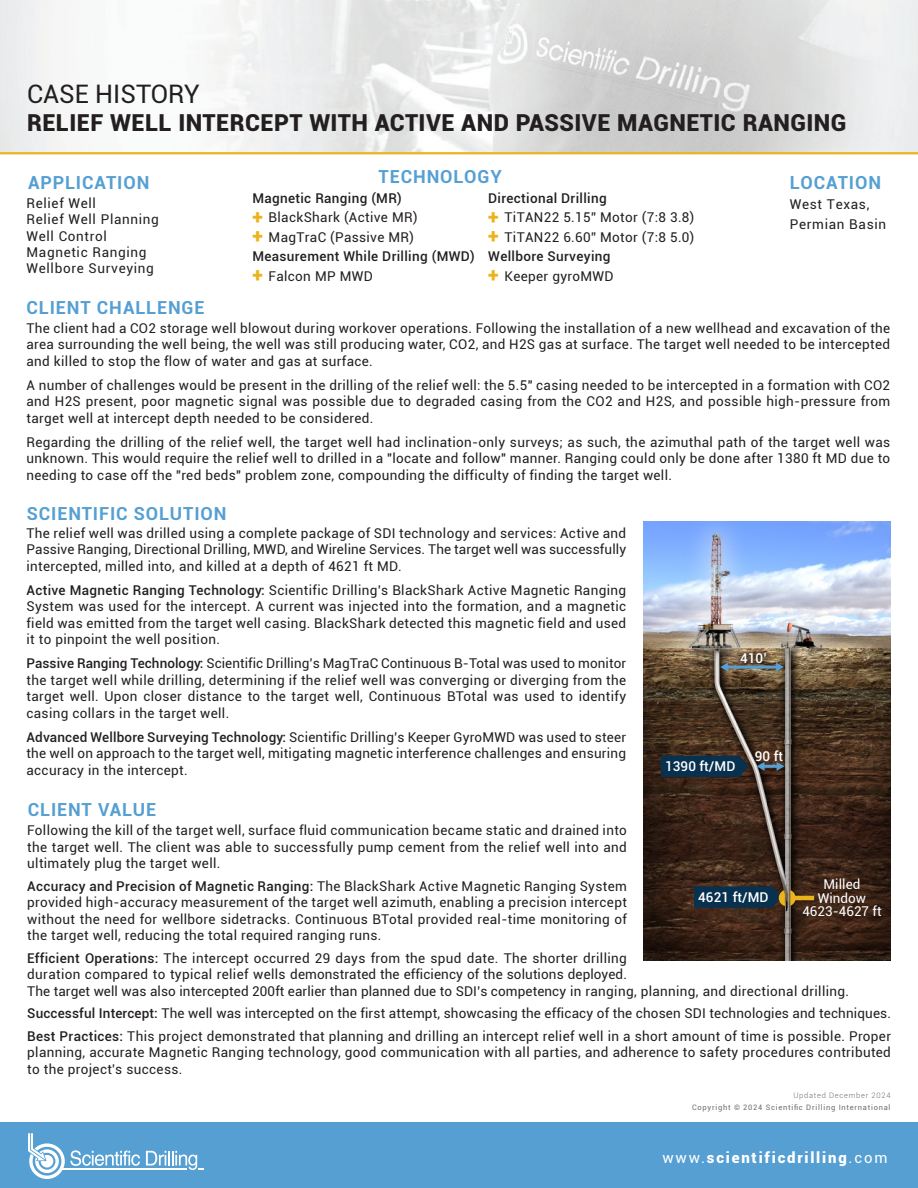
<style>
.page{position:relative;width:918px;height:1188px;background:#fff}
.page>*{position:absolute;margin:0;border:0;box-sizing:border-box;transform-origin:0 0}
.t1{font:25.5px "Roboto";color:#231f20}
.t2{font:900 23.4px "Roboto";letter-spacing:.02em;color:#231f20}
.t3{font:700 18px "Roboto";letter-spacing:.05em;color:#559fd3}
.t4{font:900 15px "Roboto";letter-spacing:.12em;color:#fff}
.t5{font:13.5px/16.5px "Roboto";letter-spacing:.025em;color:#231f20;text-align:justify}
.t6{font:13.5px/16.2px "Roboto";letter-spacing:.05em;color:#231f20}
.t7{font:500 13.5px "Roboto";letter-spacing:.005em;color:#fff}
.t8{font:13.5px/13.5px "Roboto";color:#fff;text-align:center}
.t9{font:7.5px "Roboto";letter-spacing:.1em;color:#6c6d70}
.t10{font:300 7.5px "Roboto";letter-spacing:.1em;color:#6c6d70}
.s1{font-weight:500}
.s2{font-weight:900;font-size:19.5px;color:#ecb31c}
.s3{font-weight:400}
</style>
<div class="page">
<img style="left:643px;top:521px;width:248px;height:440px">
<div style="left:661px;top:756px;width:88px;height:21px;background:#08314f"></div>
<hr style="left:763px;top:765px;width:15px;height:3px;background:#559fd2">
<svg style="left:757px;top:762px;width:8px;height:9px"></svg>
<svg style="left:777px;top:762px;width:7px;height:9px"></svg>
<img style="left:733px;top:645px;width:41px;height:29px">
<hr style="left:727px;top:666px;width:50px;height:3px;background:#559fd2">
<svg style="left:720px;top:663px;width:8px;height:9px"></svg>
<svg style="left:776px;top:663px;width:8px;height:9px"></svg>
<svg style="left:694px;top:886px;width:88px;height:22px;background:#0c304a"></svg>
<hr style="left:787px;top:896px;width:27px;height:4px;background:#ecb31c">
<svg style="left:779px;top:890px;width:17px;height:16px"></svg>
<div style="left:0;top:1122px;width:918px;height:66px;background:#559fd3"></div>
<svg style="left:28px;top:1133px;width:112px;height:46px"></svg>
<hr style="left:61px;top:1168px;width:126px;height:2px;background:#fff">
<svg style="left:146px;top:1151px;width:57px;height:19px"></svg>
<img style="left:0;top:0;width:918px;height:152px">
<hr style="left:0;top:152px;width:918px;height:2px;background:#ecb31c">
<h1 class="t1" style="left:27px;top:76px;width:175px">CASE HISTORY</h1>
<h2 class="t2" style="left:27px;top:106px;width:821px">RELIEF WELL INTERCEPT WITH ACTIVE AND PASSIVE MAGNETIC RANGING</h2>
<h3 class="t3" style="left:28px;top:170px;width:123px">APPLICATION</h3>
<h3 class="t3" style="left:379px;top:164px;width:125px">TECHNOLOGY</h3>
<h3 class="t3" style="left:790px;top:170px;width:93px">LOCATION</h3>
<p class="t6" style="left:26px;top:195px;width:134px">Relief Well<br>Relief Well Planning<br>Well Control<br>Magnetic Ranging<br>Wellbore Surveying</p>
<p class="t5" style="left:252px;top:188px;width:224px;line-height:19.5px;text-align:left"><span class="s1">Magnetic Ranging (MR)<br></span><span class="s2">+</span> BlackShark (Active MR)<br><span class="s2">+</span> MagTraC (Passive MR)<br><span class="s1">Measurement While Drilling (MWD) </span><span class="s2">+</span> Falcon MP MWD</p>
<p class="t5" style="left:488px;top:188px;width:208px;line-height:19.5px;text-align:left"><span class="s1">Directional Drilling<br></span><span class="s2">+</span> TiTAN22 5.15” Motor (7:8 3.8) <span class="s2">+</span> TiTAN22 6.60” Motor (7:8 5.0)<br><span class="s1">Wellbore Surveying<br></span><span class="s2">+</span> Keeper gyroMWD</p>
<p class="t6" style="left:790px;top:194px;width:98px;line-height:19.5px">West Texas,<br>Permian Basin</p>
<p class="t5" style="left:26px;top:319px;width:865px">The client had a CO2 storage well blowout during workover operations. Following the installation of a new wellhead and excavation of the area surrounding the well being, the well was still producing water, CO2, and H2S gas at surface. The target well needed to be intercepted and killed to stop the flow of water and gas at surface.</p>
<p class="t5" style="left:26px;top:376px;width:865px">A number of challenges would be present in the drilling of the relief well: the 5.5" casing needed to be intercepted in a formation with CO2 and H2S present, poor magnetic signal was possible due to degraded casing from the CO2 and H2S, and possible high-pressure from target well at intercept depth needed to be considered.</p>
<p class="t5" style="left:26px;top:433px;width:865px">Regarding the drilling of the relief well, the target well had inclination-only surveys; as such, the azimuthal path of the target well was unknown. This would require the relief well to drilled in a "locate and follow" manner. Ranging could only be done after 1380 ft MD due to needing to case off the "red beds" problem zone, compounding the difficulty of finding the target well.</p>
<h3 class="t3" style="left:27px;top:295px;width:180px">CLIENT CHALLENGE</h3>
<h3 class="t3" style="left:27px;top:501px;width:201px">SCIENTIFIC SOLUTION</h3>
<p class="t5" style="left:26px;top:524px;width:601px">The relief well was drilled using a complete package of SDI technology and services: Active and Passive Ranging, Directional Drilling, MWD, and Wireline Services. The target well was successfully intercepted, milled into, and killed at a depth of 4621 ft MD.</p>
<p class="t5" style="left:26px;top:581px;width:601px"><span class="s1">Active Magnetic Ranging Technology:</span> Scientific Drilling’s BlackShark Active Magnetic Ranging System was used for the intercept. A current was injected into the formation, and a magnetic field was emitted from the target well casing. BlackShark detected this magnetic field and used it to pinpoint the well position.</p>
<p class="t5" style="left:26px;top:655px;width:601px"><span class="s1">Passive Ranging Technology:</span> Scientific Drilling’s MagTraC Continuous B-Total was used to monitor the target well while drilling, determining if the relief well was converging or diverging from the target well. Upon closer distance to the target well, Continuous BTotal was used to identify casing collars in the target well.</p>
<p class="t5" style="left:26px;top:728px;width:601px"><span class="s1">Advanced Wellbore Surveying Technology:</span> Scientific Drilling’s Keeper GyroMWD was used to steer the well on approach to the target well, mitigating magnetic interference challenges and ensuring accuracy in the intercept.</p>
<h3 class="t3" style="left:28px;top:797px;width:130px">CLIENT VALUE</h3>
<p class="t7" style="left:740px;top:649px;width:28px">410’</p>
<p class="t7" style="left:665px;top:757px;width:72px">1390 ft/MD</p>
<p class="t7" style="left:755px;top:746px;width:30px">90 ft</p>
<p class="t5" style="left:27px;top:822px;width:601px">Following the kill of the target well, surface fluid communication became static and drained into the target well. The client was able to successfully pump cement from the relief well into and ultimately plug the target well.</p>
<p class="t5" style="left:27px;top:877px;width:601px"><span class="s1">Accuracy and Precision of Magnetic Ranging:</span> The BlackShark Active Magnetic Ranging System provided high-accuracy measurement of the target well azimuth, enabling a precision intercept without the need for wellbore sidetracks. Continuous BTotal provided real-time monitoring of the target well, reducing the total required ranging runs.</p>
<p class="t5" style="left:27px;top:949px;width:823px;text-align:left"><span class="s1">Efficient Operations:</span> The intercept occurred 29 days from the spud date. The shorter drilling<br>duration compared to typical relief wells demonstrated the efficiency of the solutions deployed.<br>The target well was also intercepted 200ft earlier than planned due to SDI’s competency in ranging, planning, and directional drilling.</p>
<p class="t5" style="left:27px;top:1002px;width:865px;line-height:22.5px"><span class="s1">Successful Intercept:</span> The well was intercepted on the first attempt, showcasing the efficacy of the chosen SDI technologies and techniques.<br><span class="s1">Best Practices:</span> This project demonstrated that planning and drilling an intercept relief well in a short amount of time is possible. Proper</p>
<p class="t5" style="left:27px;top:1044px;width:865px">planning, accurate Magnetic Ranging technology, good communication with all parties, and adherence to safety procedures contributed to the project's success.</p>
<p class="t8" style="left:802px;top:877px;width:81px">Milled<br>Window<br>4623-4627 ft</p>
<p class="t7" style="left:698px;top:887px;width:72px">4621 ft/MD</p>
<p class="t10" style="left:793px;top:1091px;width:99px">Updated December 2024</p>
<p class="t9" style="left:692px;top:1103px;width:200px">Copyright © 2024 Scientific Drilling International</p>
<p class="t4" style="left:662px;top:1147px;width:226px"><span class="s3">www.</span>scientificdrilling<span class="s3">.com</span></p>
</div>
